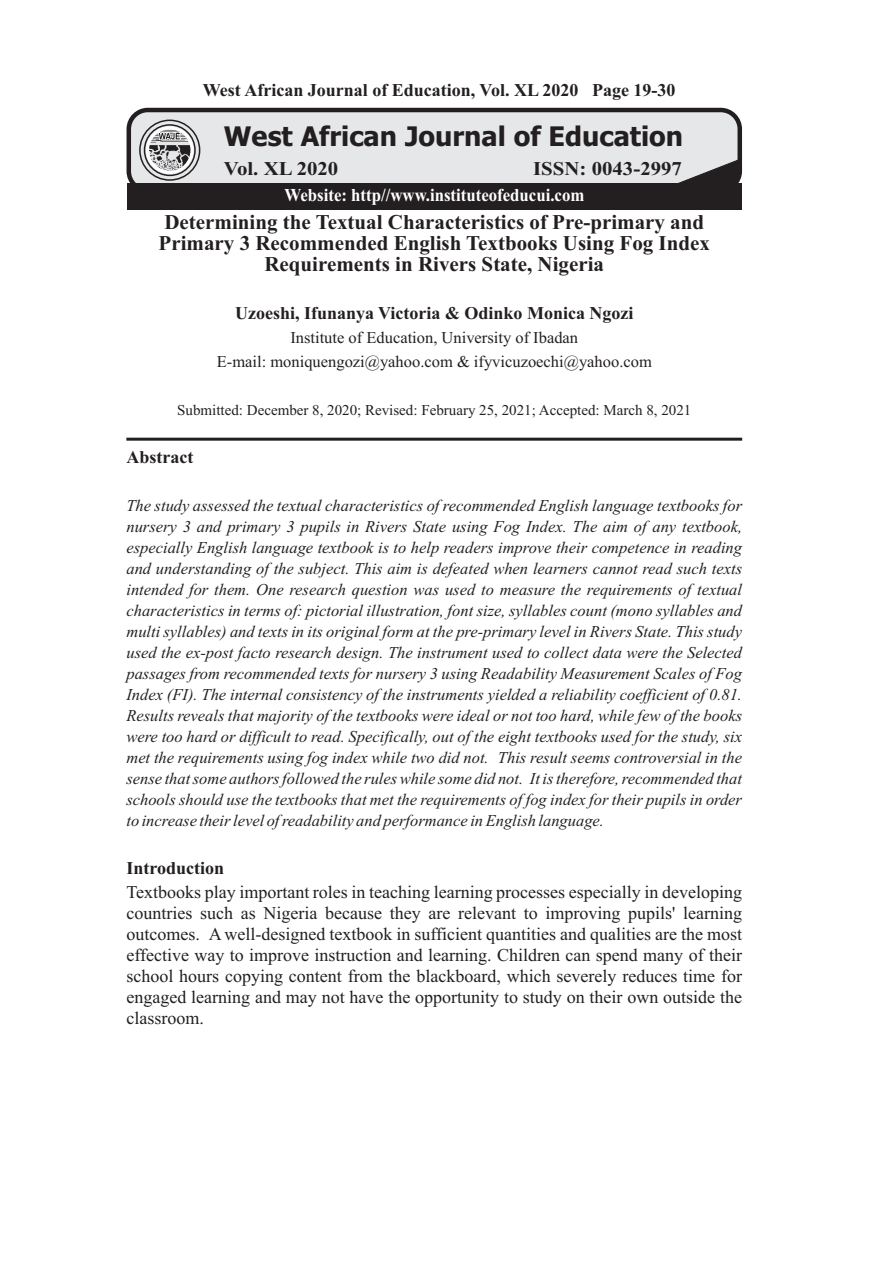
<style>
.page{position:relative;width:893px;height:1263px;background:#fff}
.page>*{position:absolute;margin:0;border:0;box-sizing:border-box;transform-origin:0 0}
.t1{font:700 27px "Tahoma";color:#231f20}
.t2{font:700 21px/21px "Times New Roman";color:#231f20;text-align:center}
.t3{font:700 19.5px "Times New Roman";color:#231f20;scale:1.07 1}
.t4{font:700 18.15px "Times New Roman";color:#fff;scale:.92 1}
.t5{font:18px/21px "Times New Roman";color:#231f20;text-align:justify}
.t6{font:700 18px "Times New Roman";color:#231f20}
.t7{font:italic 16.5px/21px "Times New Roman";color:#231f20;text-align:justify}
.t8{font:16.5px/24px "Times New Roman";color:#231f20;text-align:center}
.t9{font:15px "Times New Roman";color:#231f20}
</style>
<div class="page">
<hr style="left:126px;top:438px;width:616px;height:3px;background:#231f20">
<div style="left:129px;top:110px;width:611px;height:80px;background:#e6e7e9;border-radius:19px"></div>
<svg style="left:678px;top:160px;width:59px;height:23px"></svg>
<div style="left:127px;top:108px;width:615px;height:85px;border:4px solid #231f20;border-radius:19px"></div>
<div style="left:144px;top:124px;width:52px;height:52px;border:1px solid #231f20;border-radius:50%"></div>
<div style="left:139px;top:120px;width:61px;height:61px;border:1px solid #231f20;border-radius:50%"></div>
<img style="left:148px;top:128px;width:44px;height:44px;border-radius:50%">
<div style="left:146px;top:126px;width:47px;height:48px;border:3px solid #fff;border-radius:50%"></div>
<svg style="left:158px;top:132px;width:22px;height:8px"></svg>
<div style="left:127px;top:183px;width:614px;height:27px;background:#231f20"></div>
<p class="t6" style="left:203px;top:83px;width:474px">West African Journal of Education, Vol. XL 2020 Page 19-30</p>
<h1 class="t1" style="left:224px;top:125px;width:461px">West African Journal of Education</h1>
<p class="t3" style="left:224px;top:162px;width:108px">Vol. XL 2020</p>
<p class="t3" style="left:533px;top:162px;width:141px">ISSN: 0043-2997</p>
<p class="t4" style="left:285px;top:188px;width:327px">Website: http//www.instituteofeducui.com</p>
<p class="t2" style="left:159px;top:213px;width:553px">Determining the Textual Characteristics of Pre-primary and<br>Primary 3 Recommended English Textbooks Using Fog Index<br>Requirements in Rivers State, Nigeria</p>
<p class="t6" style="left:235px;top:306px;width:400px">Uzoeshi, Ifunanya Victoria &amp; Odinko Monica Ngozi</p>
<p class="t8" style="left:217px;top:327px;width:437px">Institute of Education, University of Ibadan<br>E-mail: moniquengozi@yahoo.com &amp; ifyvicuzoechi@yahoo.com</p>
<p class="t9" style="left:177px;top:404px;width:516px">Submitted: December 8, 2020; Revised: February 25, 2021; Accepted: March 8, 2021</p>
<p class="t6" style="left:126px;top:450px;width:68px">Abstract</p>
<p class="t7" style="left:126px;top:496px;width:617px">The study assessed the textual characteristics of recommended English language textbooks for nursery 3 and primary 3 pupils in Rivers State using Fog Index. The aim of any textbook, especially English language textbook is to help readers improve their competence in reading and understanding of the subject. This aim is defeated when learners cannot read such texts intended for them. One research question was used to measure the requirements of textual characteristics in terms of: pictorial illustration, font size, syllables count (mono syllables and multi syllables) and texts in its original form at the pre-primary level in Rivers State. This study used the ex-post facto research design. The instrument used to collect data were the Selected passages from recommended texts for nursery 3 using Readability Measurement Scales of Fog Index (FI). The internal consistency of the instruments yielded a reliability coefficient of 0.81.<br>Results reveals that majority of the textbooks were ideal or not too hard, while few of the books were too hard or difficult to read. Specifically, out of the eight textbooks used for the study, six met the requirements using fog index while two did not. This result seems controversial in the sense that some authors followed the rules while some did not. It is therefore, recommended that schools should use the textbooks that met the requirements of fog index for their pupils in order to increase their level of readability and performance in English language.</p>
<p class="t6" style="left:126px;top:861px;width:99px">Introduction</p>
<p class="t5" style="left:126px;top:883px;width:617px">Textbooks play important roles in teaching learning processes especially in developing countries such as Nigeria because they are relevant to improving pupils' learning outcomes. A well-designed textbook in sufficient quantities and qualities are the most effective way to improve instruction and learning. Children can spend many of their school hours copying content from the blackboard, which severely reduces time for engaged learning and may not have the opportunity to study on their own outside the classroom.</p>
</div>
